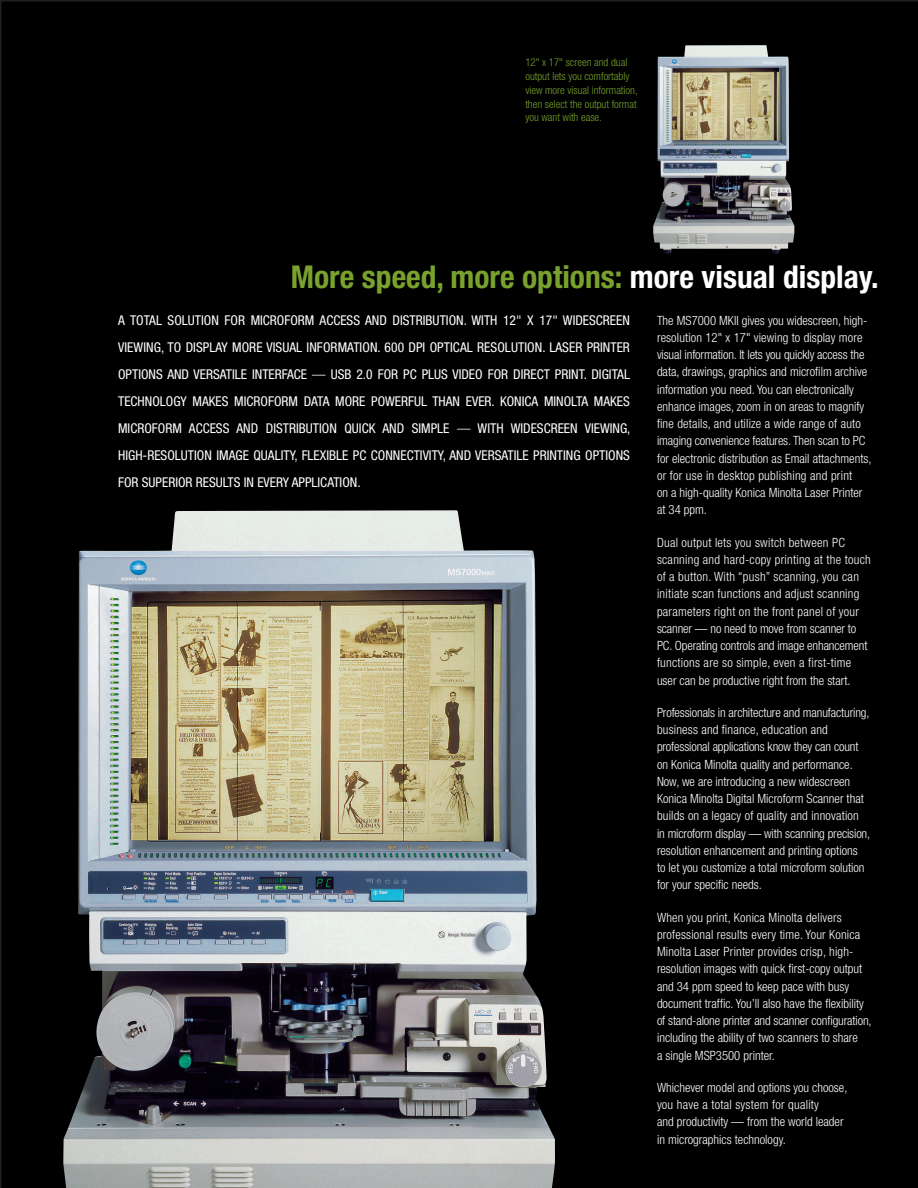
<style>
.page{position:relative;width:918px;height:1188px;background:#000}
.page>*{position:absolute;margin:0;border:0;box-sizing:border-box;transform-origin:0 0}
.t1{font:700 condensed 31.5px "Helvetica Neue LT Std";color:#78a22d}
.t2{font:condensed 13.5px/27px "Helvetica Neue LT Std";color:#fff;text-align:justify}
.t3{font:300 condensed 12.75px/17.2px "Helvetica Neue LT Std";color:#fff}
.t4{font:300 condensed 12.75px/17.2px "Helvetica Neue LT Std";letter-spacing:.02em;color:#fff}
.t5{font:300 condensed 10.8px/14px "Helvetica Neue LT Std";color:#78a22d}
.s1{color:#fff}
.s2{font-weight:300}
</style>
<div class="page">
<img style="left:63px;top:510px;width:492px;height:678px">
<div style="left:572px;top:911px;width:304px;height:215px;background:#000"></div>
<img style="left:653px;top:45px;width:141px;height:209px">
<p class="t5" style="left:525px;top:55px;width:114px">12" x 17" screen and dual output lets you comfortably view more visual information, then select the output format you want with ease.</p>
<h1 class="t1" style="left:291px;top:258px;width:589px">More speed, more options: <span class="s1">more visual display.</span></h1>
<p class="t2" style="left:118px;top:307px;width:513px">A TOTAL SOLUTION FOR MICROFORM ACCESS AND DISTRIBUTION. WITH 12" X 17" WIDESCREEN VIEWING, TO DISPLAY MORE VISUAL INFORMATION. 600 DPI OPTICAL RESOLUTION. LASER PRINTER OPTIONS AND VERSATILE INTERFACE <span class="s2">—</span> USB</p>
<p class="t3" style="left:657px;top:311px;width:216px">The MS7000 MKII gives you widescreen, high&shy;resolution 12" x 17" viewing to display more visual information. It lets you quickly access the data, drawings, graphics and microfilm archive information you need. You can electronically enhance images, zoom in on areas to magnify fine details, and utilize a wide range of auto imaging convenience features. Then scan to PC for electronic distribution as Email attachments, or for use in desktop publishing and print<br>on a high-quality Konica Minolta Laser Printer at 34 ppm.</p>
<p class="t4" style="left:657px;top:533px;width:215px">Dual output lets you switch between PC scanning and hard-copy printing at the touch of a button. With “push” scanning, you can initiate scan functions and adjust scanning parameters right on the front panel of your scanner — no need to move from scanner to PC. Operating controls and image enhancement functions are so simple, even a first-time user can be productive right from the start.</p>
<p class="t3" style="left:657px;top:704px;width:215px">Professionals in architecture and manufacturing, business and finance, education and professional applications know they can count on Konica Minolta quality and performance.<br>Now, we are introducing a new widescreen Konica Minolta Digital Microform Scanner that builds on a legacy of quality and innovation<br>in microform display — with scanning precision, resolution enhancement and printing options<br>to let you customize a total microform solution for your specific needs.</p>
<p class="t3" style="left:657px;top:908px;width:216px">When you print, Konica Minolta delivers professional results every time. Your Konica Minolta Laser Printer provides crisp, high&shy;resolution images with quick first-copy output and 34 ppm speed to keep pace with busy document traffic. You’ll also have the flexibility of stand-alone printer and scanner configuration, including the ability of two scanners to share<br>a single MSP3500 printer.</p>
<p class="t3" style="left:657px;top:1079px;width:192px">Whichever model and options you choose, you have a total system for quality<br>and productivity — from the world leader in micrographics technology.</p>
<p class="t2" style="left:118px;top:361px;width:514px;text-indent:238px">2.0 FOR PC PLUS VIDEO FOR DIRECT PRINT. DIGITAL TECHNOLOGY MAKES MICROFORM DATA MORE POWERFUL THAN EVER. KONICA MINOLTA MAKES MICROFORM ACCESS AND DISTRIBUTION QUICK AND SIMPLE <span class="s2">—</span> WITH WIDESCREEN VIEWING, HIGH‑RESOLUTION IMAGE QUALITY, FLEXIBLE PC CONNECTIVITY, AND VERSATILE PRINTING OPTIONS FOR SUPERIOR RESULTS IN EVERY APPLICATION.</p>
</div>
